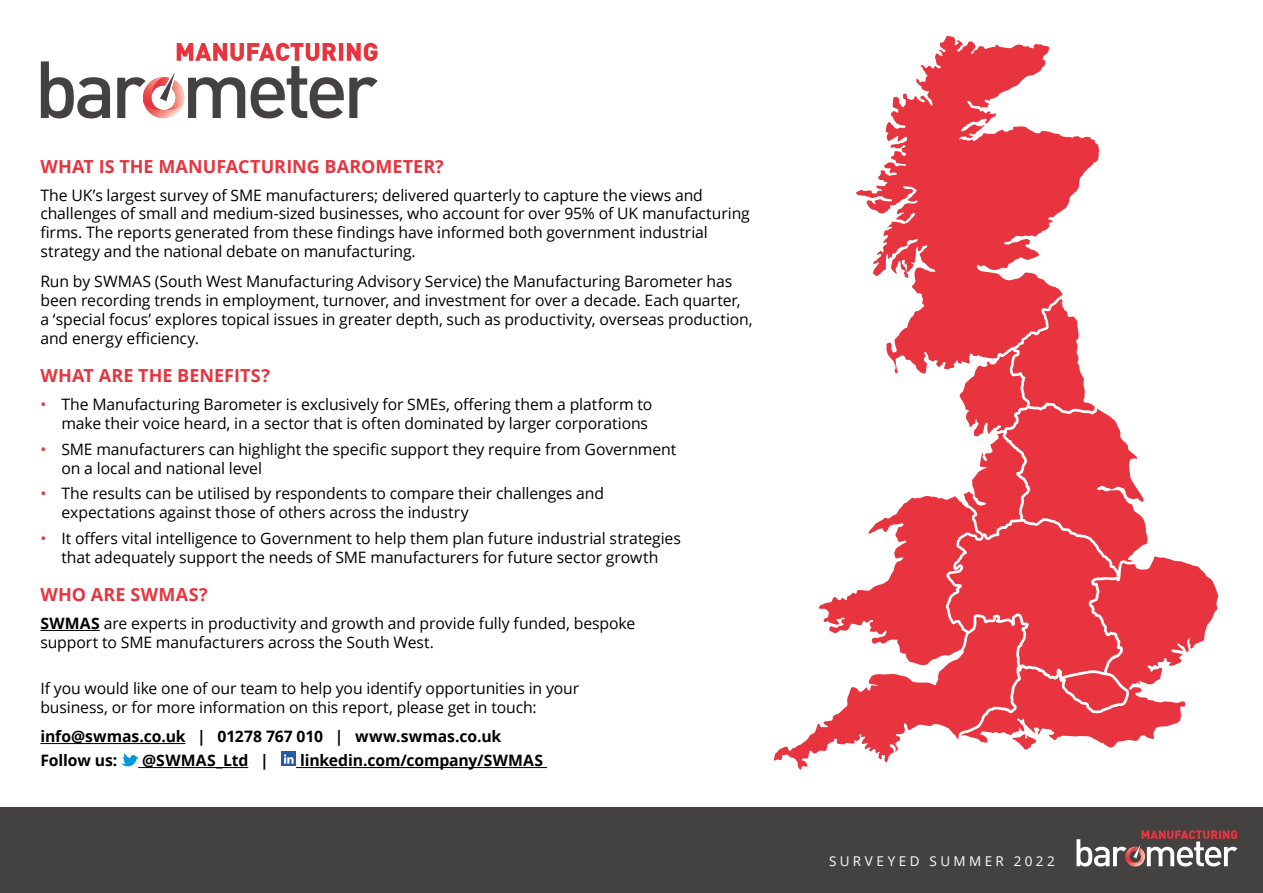
<style>
.page{position:relative;width:1263px;height:893px;background:#fff}
.page>*{position:absolute;margin:0;border:0;box-sizing:border-box;transform-origin:0 0}
.t1{font:700 18px "Open Sans";letter-spacing:.005em;color:#e7343f}
.t2{font:15.75px/18.9px "Open Sans";letter-spacing:-.005em;color:#000}
.t3{font:700 15.75px/24px "Open Sans";letter-spacing:-.005em;color:#000}
.t4{font:13.5px "Open Sans";letter-spacing:.25em;color:#fff}
.s1{color:#e7343f}
.s2{font-weight:700}
</style>
<div class="page">
<div style="left:0;top:808px;width:1263px;height:85px;background:#434241"></div>
<svg style="left:1076px;top:830px;width:161px;height:37px"></svg>
<hr style="left:40px;top:630px;width:60px;height:1px;background:#000">
<hr style="left:40px;top:743px;width:145px;height:1px;background:#000">
<hr style="left:138px;top:767px;width:110px;height:1px;background:#000">
<hr style="left:296px;top:767px;width:251px;height:1px;background:#000">
<svg style="left:121px;top:753px;width:17px;height:14px"></svg>
<div style="left:281px;top:752px;width:15px;height:14px;background:#265aa6"></div>
<svg style="left:284px;top:754px;width:10px;height:10px"></svg>
<svg style="left:41px;top:43px;width:337px;height:76px"></svg>
<svg style="left:856px;top:35px;width:243px;height:260px;fill:#e7343f"></svg>
<svg style="left:1148px;top:556px;width:71px;height:183px;fill:#e7343f"></svg>
<svg style="left:774px;top:295px;width:374px;height:475px"></svg>
<p class="t1" style="left:40px;top:153px;width:405px">WHAT IS THE MANUFACTURING BAROMETER?</p>
<p class="t2" style="left:40px;top:185px;width:711px">The UK’s largest survey of SME manufacturers; delivered quarterly to capture the views and challenges of small and medium-sized businesses, who account for over 95% of UK manufacturing firms. The reports generated from these findings have informed both government industrial strategy and the national debate on manufacturing.</p>
<p class="t2" style="left:40px;top:271px;width:714px">Run by SWMAS (South West Manufacturing Advisory Service) the Manufacturing Barometer has been recording trends in employment, turnover, and investment for over a decade. Each quarter, a ‘special focus’ explores topical issues in greater depth, such as productivity, overseas production, and energy efficiency.</p>
<p class="t1" style="left:40px;top:363px;width:231px">WHAT ARE THE BENEFITS?</p>
<p class="t2" style="left:40px;top:394px;width:613px;text-align:right"><span class="s1">•</span> The Manufacturing Barometer is exclusively for SMEs, offering them a platform to make their voice heard, in a sector that is often dominated by larger corporations</p>
<p class="t2" style="left:61px;top:439px;width:616px;text-indent:-21px"><span class="s1">•</span> SME manufacturers can highlight the specific support they require from Government on a local and national level</p>
<p class="t2" style="left:61px;top:484px;width:544px;text-indent:-21px"><span class="s1">•</span> The results can be utilised by respondents to compare their challenges and expectations against those of others across the industry</p>
<p class="t2" style="left:40px;top:528px;width:642px;text-align:center"><span class="s1">•</span> It offers vital intelligence to Government to help them plan future industrial strategies that adequately support the needs of SME manufacturers for future sector growth</p>
<p class="t1" style="left:40px;top:582px;width:169px">WHO ARE SWMAS?</p>
<p class="t2" style="left:40px;top:614px;width:596px"><span class="s2">SWMAS</span> are experts in productivity and growth and provide fully funded, bespoke support to SME manufacturers across the South West.</p>
<p class="t2" style="left:40px;top:678px;width:540px">If you would like one of our team to help you identify opportunities in your business, or for more information on this report, please get in touch:</p>
<p class="t3" style="left:40px;top:724px;width:462px">info@swmas.co.uk | 01278 767 010 | www.swmas.co.uk<br>Follow us:</p>
<p class="t3" style="left:142px;top:748px;width:128px">@SWMAS_Ltd |</p>
<p class="t3" style="left:300px;top:748px;width:245px">linkedin.com/company/SWMAS</p>
<p class="t4" style="left:829px;top:852px;width:227px">SURVEYED SUMMER 2022</p>
</div>
